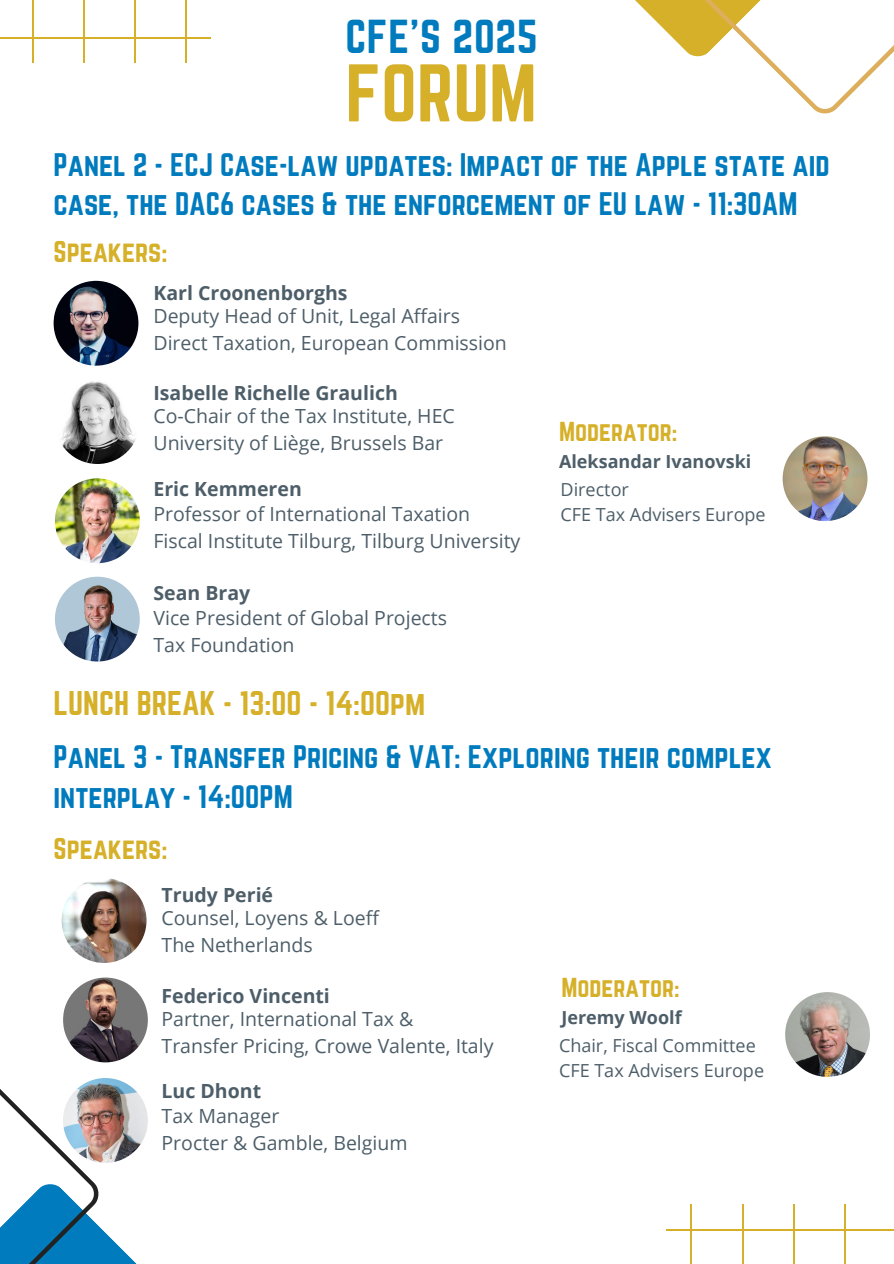
<style>
.page{position:relative;width:894px;height:1264px;background:#fff}
.page>*{position:absolute;margin:0;border:0;box-sizing:border-box;transform-origin:0 0}
.t1{font:71.25px "Norwester";color:#d6b029}
.t2{font:41.7px "Norwester";letter-spacing:.015em;color:#007bbe}
.t3{font:30px "Norwester";color:#d6b029}
.t4{font:28.5px/39.3px "Norwester";color:#007bbe}
.t5{font:26.25px "Norwester";color:#d6b029}
.t6{font:24px "Norwester";color:#d6b029}
.t7{font:19.5px "Open Sans";color:#4d5e69}
.t8{font:700 19.5px "Open Sans";color:#4d5e69}
.t9{font:18px "Open Sans";color:#4d5e69}
.t10{font:700 18px "Open Sans";color:#4d5e69}
</style>
<div class="page">
<svg style="left:635px;top:0;width:258px;height:114px"></svg>
<svg style="left:0;top:1026px;width:142px;height:237px"></svg>
<hr style="left:185px;top:0;width:1px;height:63px;background:#d6b029">
<hr style="left:134px;top:0;width:1px;height:63px;background:#d6b029">
<hr style="left:83px;top:0;width:1px;height:63px;background:#d6b029">
<hr style="left:32px;top:0;width:1px;height:63px;background:#d6b029">
<hr style="left:0;top:37px;width:211px;height:1px;background:#d6b029">
<hr style="left:843px;top:1203px;width:1px;height:60px;background:#d6b029">
<hr style="left:792px;top:1203px;width:2px;height:60px;background:#d6b029">
<hr style="left:741px;top:1203px;width:1px;height:60px;background:#d6b029">
<hr style="left:690px;top:1203px;width:1px;height:60px;background:#d6b029">
<hr style="left:665px;top:1228px;width:228px;height:2px;background:#d6b029">
<img style="left:54px;top:281px;width:84px;height:84px;border-radius:50%">
<img style="left:55px;top:379px;width:85px;height:85px;border-radius:50%">
<img style="left:55px;top:478px;width:85px;height:85px;border-radius:50%">
<img style="left:782px;top:436px;width:85px;height:85px;border-radius:50%">
<img style="left:55px;top:576px;width:85px;height:85px;border-radius:50%">
<img style="left:62px;top:878px;width:84px;height:84px;border-radius:50%">
<img style="left:63px;top:977px;width:85px;height:85px;border-radius:50%">
<img style="left:63px;top:1078px;width:85px;height:84px;border-radius:50%">
<img style="left:785px;top:992px;width:84px;height:84px;border-radius:50%">
<p class="t2" style="left:345px;top:11px;width:194px">CFE’S 2025</p>
<h2 class="t1" style="left:345px;top:50px;width:193px">FORUM</h2>
<p class="t4" style="left:54px;top:144px;width:777px">Panel 2 - ECJ Case-law updates: Impact of the Apple state aid case, the DAC6 cases &amp; the enforcement of EU law - 11:30AM</p>
<p class="t5" style="left:54px;top:236px;width:115px">Speakers:</p>
<h5 class="t8" style="left:153px;top:279px;width:195px">Karl Croonenborghs</h5>
<p class="t7" style="left:153px;top:302px;width:308px">Deputy Head of Unit, Legal Affairs</p>
<p class="t7" style="left:153px;top:329px;width:355px">Direct Taxation, European Commission</p>
<p class="t8" style="left:153px;top:379px;width:246px">Isabelle Richelle Graulich</p>
<h5 class="t7" style="left:153px;top:402px;width:303px">Co-Chair of the Tax Institute, HEC</h5>
<p class="t7" style="left:153px;top:429px;width:291px">University of Liège, Brussels Bar</p>
<p class="t8" style="left:153px;top:475px;width:150px">Eric Kemmeren</p>
<p class="t7" style="left:153px;top:500px;width:318px">Professor of International Taxation</p>
<h4 class="t7" style="left:153px;top:527px;width:368px">Fiscal Institute Tilburg, Tilburg University</h4>
<p class="t8" style="left:153px;top:579px;width:98px">Sean Bray</p>
<h5 class="t7" style="left:153px;top:604px;width:295px">Vice President of Global Projects</h5>
<p class="t7" style="left:153px;top:631px;width:142px">Tax Foundation</p>
<p class="t3" style="left:54px;top:684px;width:373px">LUNCH BREAK - 13:00 - 14:00pm</p>
<h5 class="t6" style="left:559px;top:417px;width:120px">Moderator:</h5>
<h5 class="t10" style="left:559px;top:449px;width:194px">Aleksandar Ivanovski</h5>
<p class="t9" style="left:560px;top:477px;width:70px">Director</p>
<p class="t9" style="left:560px;top:501px;width:206px">CFE Tax Advisers Europe</p>
<p class="t4" style="left:54px;top:737px;width:719px">Panel 3 - Transfer Pricing &amp; VAT: Exploring their complex interplay - 14:00PM</p>
<p class="t5" style="left:54px;top:832px;width:115px">Speakers:</p>
<h5 class="t8" style="left:161px;top:881px;width:113px">Trudy Perié</h5>
<p class="t7" style="left:161px;top:904px;width:219px">Counsel, Loyens &amp; Loeff</p>
<p class="t7" style="left:161px;top:931px;width:153px">The Netherlands</p>
<p class="t8" style="left:161px;top:982px;width:170px">Federico Vincenti</p>
<h4 class="t7" style="left:161px;top:1005px;width:253px">Partner, International Tax &amp;</h4>
<h5 class="t7" style="left:161px;top:1032px;width:333px">Transfer Pricing, Crowe Valente, Italy</h5>
<p class="t8" style="left:161px;top:1076px;width:101px">Luc Dhont</p>
<p class="t7" style="left:161px;top:1101px;width:119px">Tax Manager</p>
<h5 class="t7" style="left:161px;top:1128px;width:247px">Procter &amp; Gamble, Belgium</h5>
<p class="t6" style="left:561px;top:973px;width:120px">Moderator:</p>
<p class="t10" style="left:561px;top:1005px;width:122px">Jeremy Woolf</p>
<p class="t9" style="left:559px;top:1032px;width:198px">Chair, Fiscal Committee</p>
<h5 class="t9" style="left:559px;top:1057px;width:206px">CFE Tax Advisers Europe</h5>
</div>
